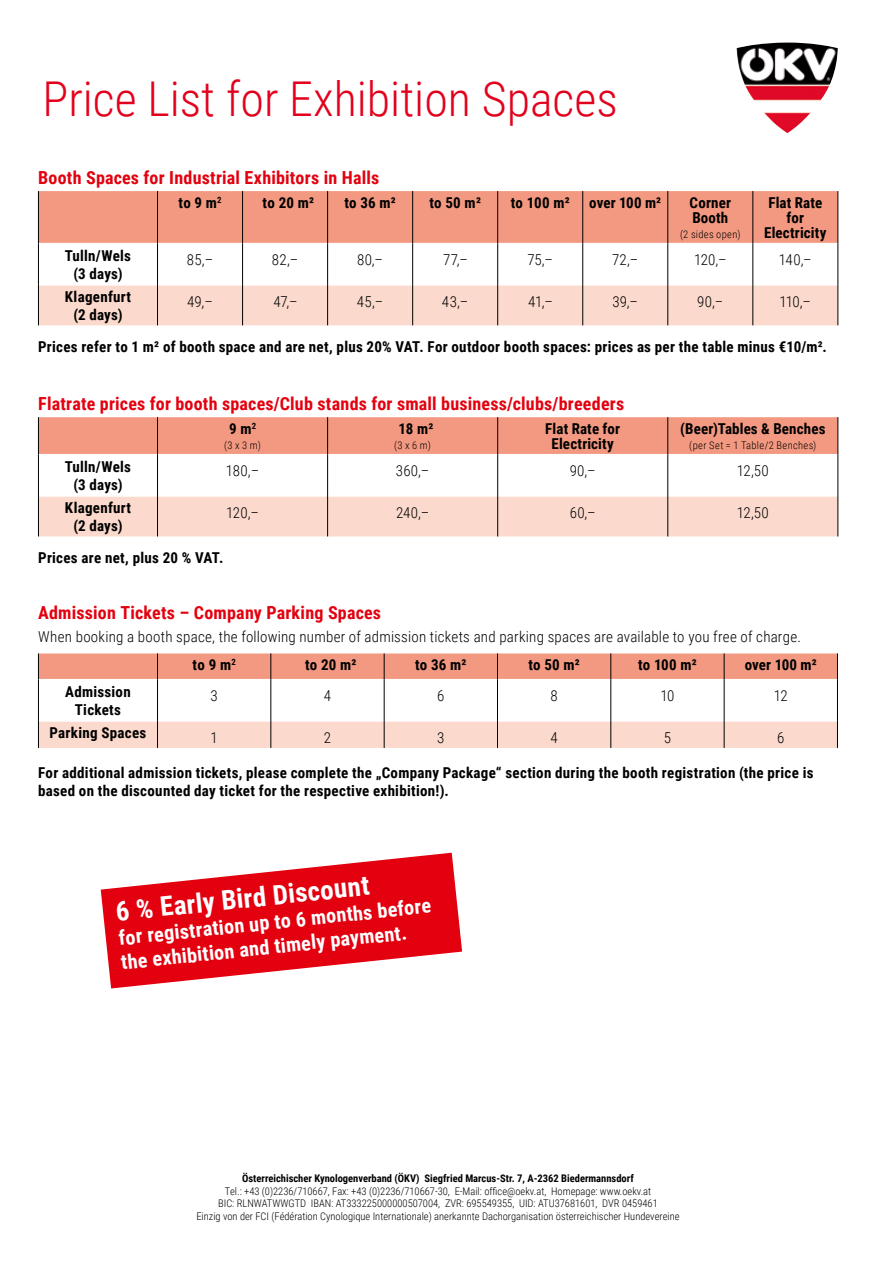
<style>
.page{position:relative;width:893px;height:1263px;background:#fff}
.page>*{position:absolute;margin:0;border:0;box-sizing:border-box;transform-origin:0 0}
.t1{font:300 48px "Roboto Condensed";color:#e3001c}
.t2{font:700 27px "Roboto Condensed";color:#fff}
.t3{font:700 20.25px/24.3px "Roboto Condensed";color:#fff}
.t4{font:700 18px "Roboto Condensed";letter-spacing:.01em;color:#e3000f}
.t5{font:700 15px/18px "Roboto Condensed";letter-spacing:.02em;color:#000;text-align:center}
.t6{font:300 15px/28.2px "Roboto Condensed";letter-spacing:.015em;color:#000}
.t7{font:700 15px "Roboto Condensed";color:#000}
.t8{font:300 10.5px/12.6px "Roboto Condensed";color:#000;text-align:center}
.t9{font:700 10.5px "Roboto Condensed";color:#000}
.t10{font:300 10.5px "Roboto Condensed";letter-spacing:.03em;color:#000}
.s1{font-weight:700}
</style>
<div class="page">
<div style="left:39px;top:191px;width:799px;height:52px;background:#f39981"></div>
<div style="left:39px;top:286px;width:799px;height:39px;background:#fbd9cc"></div>
<hr style="left:38px;top:191px;width:1px;height:53px;background:#000">
<hr style="left:157px;top:191px;width:1px;height:53px;background:#000">
<hr style="left:242px;top:191px;width:1px;height:53px;background:#000">
<hr style="left:327px;top:191px;width:1px;height:53px;background:#000">
<hr style="left:412px;top:191px;width:1px;height:53px;background:#000">
<hr style="left:497px;top:191px;width:1px;height:53px;background:#000">
<hr style="left:582px;top:191px;width:1px;height:53px;background:#000">
<hr style="left:667px;top:191px;width:1px;height:53px;background:#000">
<hr style="left:753px;top:191px;width:1px;height:53px;background:#000">
<hr style="left:838px;top:191px;width:1px;height:53px;background:#000">
<hr style="left:38px;top:244px;width:1px;height:41px;background:#000">
<hr style="left:157px;top:244px;width:1px;height:41px;background:#000">
<hr style="left:242px;top:244px;width:1px;height:41px;background:#000">
<hr style="left:327px;top:244px;width:1px;height:41px;background:#000">
<hr style="left:412px;top:244px;width:1px;height:41px;background:#000">
<hr style="left:497px;top:244px;width:1px;height:41px;background:#000">
<hr style="left:582px;top:244px;width:1px;height:41px;background:#000">
<hr style="left:667px;top:244px;width:1px;height:41px;background:#000">
<hr style="left:753px;top:244px;width:1px;height:41px;background:#000">
<hr style="left:838px;top:244px;width:1px;height:41px;background:#000">
<hr style="left:38px;top:285px;width:1px;height:40px;background:#000">
<hr style="left:157px;top:285px;width:1px;height:40px;background:#000">
<hr style="left:242px;top:285px;width:1px;height:40px;background:#000">
<hr style="left:327px;top:285px;width:1px;height:40px;background:#000">
<hr style="left:412px;top:285px;width:1px;height:40px;background:#000">
<hr style="left:497px;top:285px;width:1px;height:40px;background:#000">
<hr style="left:582px;top:285px;width:1px;height:40px;background:#000">
<hr style="left:667px;top:285px;width:1px;height:40px;background:#000">
<hr style="left:753px;top:285px;width:1px;height:40px;background:#000">
<hr style="left:838px;top:285px;width:1px;height:40px;background:#000">
<div style="left:39px;top:417px;width:799px;height:37px;background:#f39981"></div>
<div style="left:39px;top:497px;width:799px;height:39px;background:#fbd9cc"></div>
<hr style="left:38px;top:417px;width:1px;height:38px;background:#000">
<hr style="left:157px;top:417px;width:1px;height:38px;background:#000">
<hr style="left:327px;top:417px;width:1px;height:38px;background:#000">
<hr style="left:497px;top:417px;width:1px;height:38px;background:#000">
<hr style="left:667px;top:417px;width:1px;height:38px;background:#000">
<hr style="left:838px;top:417px;width:1px;height:38px;background:#000">
<hr style="left:38px;top:455px;width:1px;height:41px;background:#000">
<hr style="left:157px;top:455px;width:1px;height:41px;background:#000">
<hr style="left:327px;top:455px;width:1px;height:41px;background:#000">
<hr style="left:497px;top:455px;width:1px;height:41px;background:#000">
<hr style="left:667px;top:455px;width:1px;height:41px;background:#000">
<hr style="left:838px;top:455px;width:1px;height:41px;background:#000">
<hr style="left:38px;top:496px;width:1px;height:40px;background:#000">
<hr style="left:157px;top:496px;width:1px;height:40px;background:#000">
<hr style="left:327px;top:496px;width:1px;height:40px;background:#000">
<hr style="left:497px;top:496px;width:1px;height:40px;background:#000">
<hr style="left:667px;top:496px;width:1px;height:40px;background:#000">
<hr style="left:838px;top:496px;width:1px;height:40px;background:#000">
<img style="left:737px;top:43px;width:101px;height:90px">
<svg style="left:38px;top:653px;width:800px;height:27px;background:#f19d86"></svg>
<hr style="left:38px;top:680px;width:1px;height:41px;background:#000">
<hr style="left:157px;top:680px;width:1px;height:41px;background:#000">
<hr style="left:271px;top:680px;width:1px;height:41px;background:#000">
<hr style="left:384px;top:680px;width:1px;height:41px;background:#000">
<hr style="left:497px;top:680px;width:1px;height:41px;background:#000">
<hr style="left:611px;top:680px;width:1px;height:41px;background:#000">
<hr style="left:724px;top:680px;width:1px;height:41px;background:#000">
<hr style="left:837px;top:680px;width:1px;height:41px;background:#000">
<div style="left:38px;top:721px;width:800px;height:27px;background:#fbd9cc"></div>
<svg style="left:101px;top:853px;width:361px;height:135px;fill:#e3000f"></svg>
<h1 class="t1" style="left:43px;top:66px;width:577px">Price List for Exhibition Spaces</h1>
<p class="t4" style="left:38px;top:165px;width:342px">Booth Spaces for Industrial Exhibitors in Halls</p>
<p class="t5" style="left:178px;top:193px;width:45px">to 9 m<sup>2</sup></p>
<p class="t5" style="left:263px;top:193px;width:53px">to 20 m²</p>
<p class="t5" style="left:344px;top:193px;width:53px">to 36 m²</p>
<p class="t5" style="left:429px;top:193px;width:53px">to 50 m²</p>
<p class="t5" style="left:511px;top:193px;width:60px">to 100 m²</p>
<p class="t7" style="left:589px;top:192px;width:73px">over 100 m²</p>
<p class="t5" style="left:690px;top:194px;width:43px;line-height:15px;text-align:left">Corner<br>Booth</p>
<p class="t10" style="left:680px;top:226px;width:62px">(2 sides open)</p>
<p class="t5" style="left:764px;top:194px;width:64px;line-height:15px">Flat Rate for<br>Electricity</p>
<p class="t5" style="left:65px;top:246px;width:68px">Tulln/Wels (3 days)</p>
<p class="t6" style="left:187px;top:245px;width:28px">85,–</p>
<p class="t6" style="left:272px;top:245px;width:28px">82,–</p>
<p class="t6" style="left:357px;top:245px;width:27px">80,–</p>
<p class="t6" style="left:443px;top:245px;width:26px">77,–</p>
<p class="t6" style="left:527px;top:245px;width:27px">75,–</p>
<p class="t6" style="left:612px;top:245px;width:28px">72,–</p>
<p class="t6" style="left:694px;top:245px;width:34px">120,–</p>
<p class="t6" style="left:779px;top:245px;width:34px">140,–</p>
<p class="t5" style="left:65px;top:287px;width:68px">Klagenfurt (2 days)</p>
<p class="t6" style="left:187px;top:287px;width:27px">49,–</p>
<p class="t6" style="left:273px;top:287px;width:26px">47,–</p>
<p class="t6" style="left:357px;top:287px;width:28px">45,–</p>
<p class="t6" style="left:442px;top:287px;width:28px">43,–</p>
<p class="t6" style="left:528px;top:287px;width:26px">41,–</p>
<p class="t6" style="left:612px;top:287px;width:27px">39,–</p>
<p class="t6" style="left:697px;top:287px;width:27px">90,–</p>
<p class="t6" style="left:779px;top:287px;width:33px">110,–</p>
<p class="t5" style="left:38px;top:337px;width:790px">Prices refer to 1 m² of booth space and are net, plus 20% VAT. For outdoor booth spaces: prices as per the table minus €10/m².</p>
<p class="t4" style="left:38px;top:391px;width:587px">Flatrate prices for booth spaces/Club stands for small business/clubs/breeders</p>
<p class="t5" style="left:229px;top:419px;width:29px">9 m<sup>2</sup></p>
<p class="t8" style="left:224px;top:438px;width:38px">(3 x 3 m)</p>
<p class="t5" style="left:545px;top:420px;width:76px;line-height:15px">Flat Rate for<br>Electricity</p>
<p class="t5" style="left:680px;top:419px;width:147px">(Beer)Tables &amp; Benches</p>
<p class="t5" style="left:398px;top:419px;width:36px">18 m²</p>
<p class="t8" style="left:394px;top:438px;width:38px">(3 x 6 m)</p>
<p class="t10" style="left:689px;top:438px;width:129px">(per Set = 1 Table/2 Benches)</p>
<p class="t5" style="left:65px;top:457px;width:68px">Tulln/Wels (3 days)</p>
<p class="t6" style="left:226px;top:456px;width:35px">180,–</p>
<p class="t6" style="left:396px;top:456px;width:35px">360,–</p>
<p class="t6" style="left:570px;top:456px;width:27px">90,–</p>
<p class="t6" style="left:737px;top:456px;width:34px">12,50</p>
<p class="t5" style="left:65px;top:498px;width:68px">Klagenfurt (2 days)</p>
<p class="t6" style="left:226px;top:498px;width:35px">120,–</p>
<p class="t6" style="left:396px;top:498px;width:35px">240,–</p>
<p class="t6" style="left:570px;top:498px;width:28px">60,–</p>
<p class="t6" style="left:737px;top:498px;width:34px">12,50</p>
<p class="t5" style="left:38px;top:548px;width:187px">Prices are net, plus 20 % VAT.</p>
<p class="t4" style="left:38px;top:600px;width:344px">Admission Tickets – Company Parking Spaces</p>
<p class="t6" style="left:193px;top:622px;width:610px;text-indent:-154px">When booking a booth space, the following number of admission tickets and parking spaces are available to you free of charge. <span class="s1">to 9 m</span><sup>2</sup></p>
<p class="t5" style="left:305px;top:655px;width:53px">to 20 m²</p>
<p class="t5" style="left:415px;top:655px;width:53px">to 36 m²</p>
<p class="t5" style="left:528px;top:655px;width:53px">to 50 m²</p>
<p class="t5" style="left:638px;top:655px;width:60px">to 100 m²</p>
<p class="t7" style="left:745px;top:654px;width:73px">over 100 m²</p>
<p class="t5" style="left:65px;top:682px;width:67px">Admission<br>Tickets</p>
<p class="t6" style="left:211px;top:681px;width:9px">3</p>
<p class="t6" style="left:324px;top:681px;width:9px">4</p>
<p class="t6" style="left:437px;top:681px;width:9px">6</p>
<p class="t6" style="left:550px;top:681px;width:9px">8</p>
<p class="t6" style="left:660px;top:681px;width:15px">10</p>
<p class="t6" style="left:774px;top:681px;width:15px">12</p>
<p class="t5" style="left:50px;top:723px;width:98px">Parking Spaces</p>
<p class="t6" style="left:210px;top:723px;width:9px">1</p>
<p class="t6" style="left:324px;top:723px;width:9px">2</p>
<p class="t6" style="left:437px;top:723px;width:9px">3</p>
<p class="t6" style="left:550px;top:723px;width:9px">4</p>
<p class="t6" style="left:664px;top:723px;width:9px">5</p>
<p class="t6" style="left:777px;top:723px;width:9px">6</p>
<p class="t5" style="left:38px;top:763px;width:777px;text-align:left">For additional admission tickets, please complete the „Company Package“ section during the booth registration (the price is based on the discounted day ticket for the respective exhibition!).</p>
<h2 class="t2" style="left:114px;top:893px;width:256px;rotate:-6deg">6 % Early Bird Discount</h2>
<h3 class="t3" style="left:117px;top:925px;width:316px;rotate:-6deg">for registration up to 6 months before the exhibition and timely payment.</h3>
<p class="t9" style="left:242px;top:1171px;width:393px">Österreichischer Kynologenverband (ÖKV) Siegfried Marcus-Str. 7, A-2362 Biedermannsdorf</p>
<p class="t8" style="left:196px;top:1184px;width:485px">Tel.: +43 (0)2236/710667, Fax: +43 (0)2236/710667-30, E-Mail: office@oekv.at, Homepage: www.oekv.at<br>BIC: RLNWATWWGTD IBAN: AT333225000000507004, ZVR: 695549355, UID: ATU37681601, DVR 0459461<br>Einzig von der FCI (Fédération Cynologique Internationale) anerkannte Dachorganisation österreichischer Hundevereine</p>
</div>
